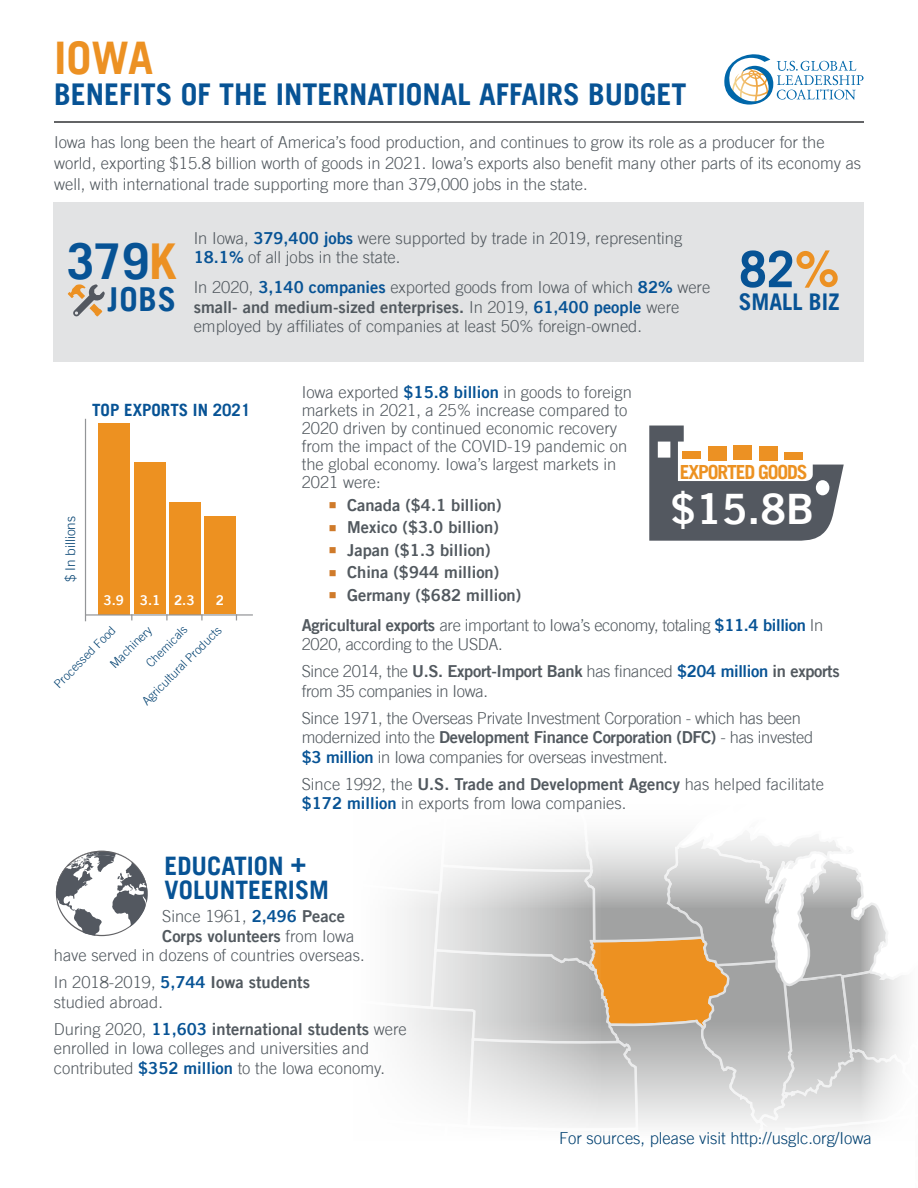
<style>
.page{position:relative;width:918px;height:1188px;background:#fff}
.page>*{position:absolute;margin:0;border:0;box-sizing:border-box;transform-origin:0 0}
.Header_Text{font:700 50.25px "Trade Gothic LT";color:#075395}
.Header_Text-2{font:700 49.5px "Trade Gothic LT";color:#075395}
.Header_Text-3{font:700 45px "Trade Gothic LT";color:#ec9123}
.Data_Label{font:42px "Trade Gothic LT Bold Two";color:#fff}
.Header_Text-4{font:700 33px "Trade Gothic LT";color:#075395}
.Header_Text-5{font:700 30px "Trade Gothic LT";color:#075395}
.Header_Text-6{font:700 25.5px/24px "Trade Gothic LT";color:#075395}
.Header_Text-7{font:700 22.95px "Trade Gothic LT";color:#075395}
.Header_Text-8{font:700 19.5px "Trade Gothic LT";letter-spacing:-.06em;color:#ec9121}
.Graph_Title{font:700 16.95px "Trade Gothic LT";color:#075395}
.Body_Text{font:300 16.5px/19.5px "Trade Gothic LT";color:#52595f}
.Body_Text-2{font:300 16.5px/19.5px "Trade Gothic LT";letter-spacing:-.02em;color:#52595f}
.Sub_Header_Text{font:300 16.5px/21px "Trade Gothic LT";color:#52595f}
.Body_Text-3{font:16.5px "Trade Gothic LT Bold Two";color:#52595f}
.Footer_Text{font:300 16.5px "Trade Gothic LT";color:#004070}
.Graph_Label{font:300 13.5px "Trade Gothic LT";color:#004070}
.Data_Label-2{font:13.5px "Trade Gothic LT Bold Two";color:#fff}
.Graph_Label-2{font:300 12px "Trade Gothic LT";color:#004070}
.s1{color:#ec9123}
.s2{font-family:"Trade Gothic LT Bold Two";font-weight:400;color:#075395}
.s3{font-family:"Trade Gothic LT Bold Two";font-weight:400}
.s4{color:#cf7a2a}
.s5{font-family:"Trade Gothic LT";font-weight:300}
</style>
<div class="page">
<div style="left:54px;top:202px;width:810px;height:160px;background:#e2e3e4"></div>
<hr style="left:54px;top:121px;width:810px;height:1px;background:#636466">
<div style="left:98px;top:423px;width:32px;height:191px;background:#ed9121"></div>
<div style="left:134px;top:462px;width:31px;height:152px;background:#ed9121"></div>
<div style="left:169px;top:502px;width:31px;height:112px;background:#ed9121"></div>
<div style="left:204px;top:517px;width:32px;height:97px;background:#ed9121"></div>
<svg style="left:55px;top:835px;width:787px;height:292px"></svg>
<svg style="left:649px;top:426px;width:193px;height:115px"></svg>
<hr style="left:86px;top:614px;width:167px;height:2px;background:#939598">
<svg style="left:842px;top:464px;width:60px;height:663px"></svg>
<div style="left:682px;top:444px;width:125px;height:32px;background:#fff"></div>
<div style="left:682px;top:452px;width:19px;height:7px;background:#ec9123"></div>
<div style="left:708px;top:446px;width:18px;height:15px;background:#ec9123"></div>
<div style="left:733px;top:445px;width:19px;height:15px;background:#ec9123"></div>
<div style="left:759px;top:446px;width:19px;height:15px;background:#ec9123"></div>
<div style="left:784px;top:452px;width:19px;height:7px;background:#ec9123"></div>
<svg style="left:68px;top:284px;width:37px;height:33px"></svg>
<svg style="left:724px;top:54px;width:140px;height:51px"></svg>
<hr style="left:85px;top:419px;width:1px;height:202px;background:#939598">
<svg style="left:166px;top:614px;width:2px;height:6px"></svg>
<svg style="left:201px;top:614px;width:2px;height:6px"></svg>
<p class="Header_Text-3" style="left:54px;top:30px;width:101px">IOWA</p>
<p class="Header_Text-5" style="left:54px;top:75px;width:634px">BENEFITS OF THE INTERNATIONAL AFFAIRS BUDGET</p>
<p class="Sub_Header_Text" style="left:54px;top:132px;width:809px">Iowa has long been the heart of America’s food production, and continues to grow its role as a producer for the world, exporting $15.8 billion worth of goods in 2021. Iowa’s exports also benefit many other parts of its economy as well, with international trade supporting more than 379,000 jobs in the state.</p>
<p class="Header_Text-2" style="left:67px;top:231px;width:112px">379<span class="s1">K</span></p>
<p class="Header_Text-4" style="left:108px;top:279px;width:70px">JOBS</p>
<p class="Body_Text" style="left:194px;top:228px;width:490px">In Iowa, <span class="s2">379,400 jobs</span> were supported by trade in 2019, representing<br><span class="s2">18.1%</span> of all jobs in the state.</p>
<p class="Body_Text" style="left:194px;top:277px;width:518px">In 2020, <span class="s2">3,140 companies</span> exported goods from Iowa of which <span class="s2">82%</span> were <span class="s3">small- and medium-sized enterprises.</span> In 2019, <span class="s2">61,400 people</span> were employed by affiliates of companies at least 50% foreign-owned.</p>
<p class="Header_Text" style="left:739px;top:238px;width:102px">82<span class="s1">%</span></p>
<p class="Header_Text-7" style="left:739px;top:288px;width:103px">SMALL BIZ</p>
<p class="Graph_Title" style="left:92px;top:400px;width:160px">TOP EXPORTS IN 2021</p>
<p class="Graph_Label" style="left:62px;top:582px;width:68px;rotate:-90deg">$ In billions</p>
<p class="Data_Label-2" style="left:104px;top:592px;width:22px">3.9</p>
<p class="Data_Label-2" style="left:140px;top:592px;width:22px">3.1</p>
<p class="Data_Label-2" style="left:174px;top:592px;width:22px">2.3</p>
<p class="Data_Label-2" style="left:216px;top:592px;width:10px">2</p>
<p class="Graph_Label-2" style="left:51px;top:681px;width:83px;rotate:-45deg">Processed Food</p>
<p class="Graph_Label-2" style="left:143px;top:660px;width:54px;rotate:-45deg">Chemicals</p>
<p class="Graph_Label-2" style="left:107px;top:661px;width:55px;rotate:-45deg">Machinery</p>
<p class="Graph_Label-2" style="left:139px;top:698px;width:108px;rotate:-45deg">Agricultural Products</p>
<p class="Body_Text" style="left:302px;top:383px;width:332px;line-height:18px">Iowa exported <span class="s2">$15.8 billion</span> in goods to foreign markets in 2021, a 25% increase compared to 2020 driven by continued economic recovery from the impact of the COVID-19 pandemic on the global economy. Iowa’s largest markets in 2021 were:</p>
<p class="Body_Text-3" style="left:329px;top:495px;width:174px"><span class="s4">■</span> Canada ($4.1 billion)</p>
<p class="Body_Text-3" style="left:329px;top:517px;width:172px"><span class="s4">■</span> Mexico ($3.0 billion)</p>
<p class="Body_Text-3" style="left:329px;top:540px;width:163px"><span class="s4">■</span> Japan ($1.3 billion)</p>
<p class="Body_Text-3" style="left:329px;top:562px;width:172px"><span class="s4">■</span> China ($944 million)</p>
<p class="Body_Text-3" style="left:329px;top:585px;width:194px"><span class="s4">■</span> Germany ($682 million)</p>
<p class="Body_Text-2" style="left:302px;top:615px;width:523px"><span class="s3">Agricultural exports</span> are important to Iowa’s economy, totaling <span class="s2">$11.4 billion</span> In<br>2020, according to the USDA.</p>
<p class="Body_Text-2" style="left:302px;top:662px;width:539px">Since 2014, the <span class="s3">U.S. Export-Import Bank</span> has financed <span class="s2">$204 million</span> <span class="s3">in exports </span>from 35 companies in Iowa.</p>
<p class="Body_Text-2" style="left:302px;top:708px;width:513px">Since 1971, the Overseas Private Investment Corporation - which has been modernized into the <span class="s3">Development Finance Corporation (DFC)</span> - has invested <span class="s2">$3 million</span> in Iowa companies for overseas investment.</p>
<p class="Body_Text" style="left:302px;top:774px;width:524px">Since 1992, the <span class="s3">U.S. Trade and Development Agency</span> has helped facilitate <span class="s2">$172 million</span> in exports from Iowa companies.</p>
<p class="Header_Text-8" style="left:680px;top:460px;width:129px">EXPORTED GOODS</p>
<p class="Data_Label" style="left:671px;top:483px;width:145px">$15.8B</p>
<p class="Header_Text-6" style="left:165px;top:853px;width:166px">EDUCATION +<br>VOLUNTEERISM</p>
<p class="Body_Text" style="left:162px;top:907px;width:184px">Since 1961, <span class="s2">2,496</span> <span class="s3">Peace</span></p>
<p class="Body_Text-3" style="left:162px;top:926px;width:194px">Corps volunteers <span class="s5">from Iowa</span></p>
<p class="Body_Text" style="left:54px;top:946px;width:312px">have served in dozens of countries overseas.</p>
<p class="Body_Text" style="left:54px;top:973px;width:258px">In 2018-2019, <span class="s2">5,744</span> <span class="s3">Iowa students </span>studied abroad.</p>
<p class="Body_Text" style="left:54px;top:1019px;width:354px">During 2020, <span class="s2">11,603</span> <span class="s3">international students</span> were enrolled in Iowa colleges and universities and contributed <span class="s2">$352 million</span> to the Iowa economy.</p>
<p class="Footer_Text" style="left:559px;top:1129px;width:314px">For sources, please visit http://usglc.org/Iowa</p>
</div>
